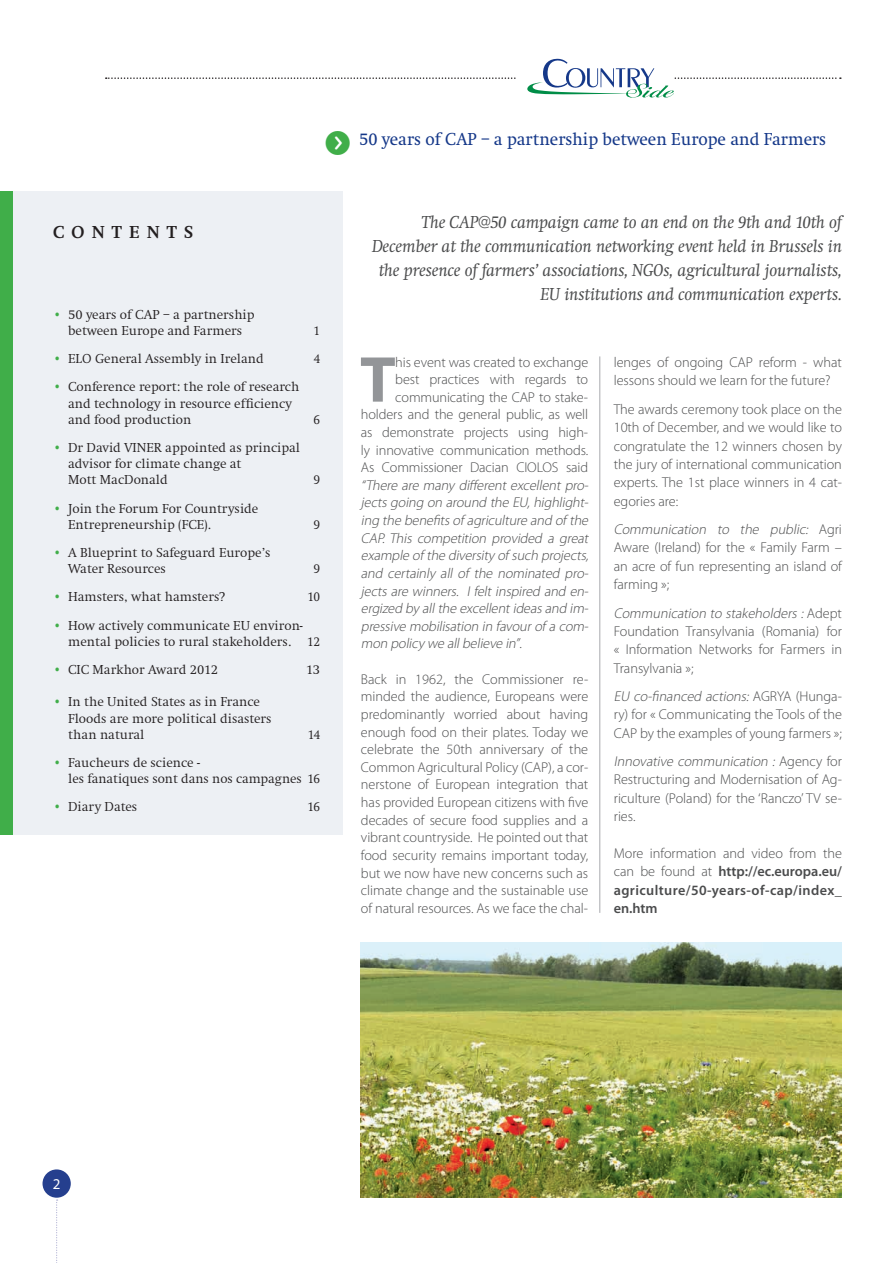
<style>
.page{position:relative;width:893px;height:1263px;background:#fff}
.page>*{position:absolute;margin:0;border:0;box-sizing:border-box;transform-origin:0 0}
.t1{font:700 65.4px "Myriad Pro";color:#939598}
.t2{font:30px "Button Bonus Circle Negative";color:#40ae49}
.t3{font:italic 18px/24px "Swift";letter-spacing:-.005em;color:#4b4c4d;text-align:right}
.t4{font:18px "Swift";color:#153889;scale:.96 1}
.t5{font:700 18px "Swift";letter-spacing:.4em;color:#231f20}
.t6{font:15px "Myriad Pro";color:#fff}
.t7{font:300 14.25px/18.3px "Myriad Pro";color:#4b4c4d;text-align:justify}
.t8{font:italic 300 14.25px/17.7px "Myriad Pro";letter-spacing:-.01em;color:#4b4c4d;text-align:justify}
.t9{font:600 14.25px/18.3px "Myriad Pro";letter-spacing:.03em;color:#4b4c4d;text-align:justify}
.t10{font:300 13.5px/16.2px "Swift";color:#231f20}
.t11{font:300 13.5px "Swift";color:#231f20;scale:.92 1}
.s1{color:#40ae49}
.s2{font-style:normal}
.s3{font-style:italic}
.s4{font-weight:300}
</style>
<div class="page">
<div style="left:43px;top:1169px;width:28px;height:29px;background:#253f8e;border-radius:50%"></div>
<svg style="left:56px;top:1199px;width:2px;height:64px"></svg>
<hr style="left:599px;top:356px;width:1px;height:557px;background:#a8a9ad">
<div style="left:0;top:191px;width:343px;height:643px;background:#edf0f4"></div>
<div style="left:0;top:191px;width:13px;height:643px;background:#40ae49"></div>
<svg style="left:106px;top:59px;width:735px;height:39px"></svg>
<img style="left:361px;top:942px;width:480px;height:256px">
<h2 class="t2" style="left:323px;top:130px;width:31px">f</h2>
<p class="t4" style="left:359px;top:130px;width:488px">50 years of CAP – a partnership between Europe and Farmers</p>
<p class="t5" style="left:53px;top:222px;width:142px">CONTENTS</p>
<p class="t10" style="left:53px;top:306px;width:203px;text-align:center"><span class="s1">•</span> 50 years of CAP – a partnership between Europe and Farmers</p>
<p class="t11" style="left:313px;top:323px;width:9px">1</p>
<p class="t10" style="left:53px;top:351px;width:212px"><span class="s1">•</span> ELO General Assembly in Ireland</p>
<p class="t11" style="left:313px;top:351px;width:9px">4</p>
<p class="t10" style="left:68px;top:379px;width:233px;text-indent:-15px"><span class="s1">•</span> Conference report: the role of research and technology in resource efficiency and food production</p>
<p class="t11" style="left:313px;top:412px;width:9px">6</p>
<p class="t10" style="left:68px;top:440px;width:234px;text-indent:-15px"><span class="s1">•</span> Dr David VINER appointed as principal advisor for climate change at<br>Mott MacDonald</p>
<p class="t10" style="left:68px;top:500px;width:192px;text-indent:-15px"><span class="s1">•</span> Join the Forum For Countryside<br>Entrepreneurship (FCE).</p>
<p class="t10" style="left:68px;top:545px;width:204px;text-indent:-15px"><span class="s1">•</span> A Blueprint to Safeguard Europe’s<br>Water Resources</p>
<p class="t11" style="left:313px;top:473px;width:9px">9</p>
<p class="t11" style="left:313px;top:517px;width:9px">9</p>
<p class="t11" style="left:313px;top:561px;width:9px">9</p>
<p class="t10" style="left:53px;top:589px;width:173px"><span class="s1">•</span> Hamsters, what hamsters?</p>
<p class="t11" style="left:307px;top:590px;width:15px">10</p>
<p class="t10" style="left:68px;top:617px;width:254px;text-indent:-15px"><span class="s1">•</span> How actively communicate EU environ&shy;mental policies to rural stakeholders. 12</p>
<p class="t10" style="left:53px;top:662px;width:167px"><span class="s1">•</span> CIC Markhor Award 2012</p>
<p class="t10" style="left:306px;top:662px;width:16px">13</p>
<p class="t10" style="left:68px;top:694px;width:205px;text-indent:-15px"><span class="s1">•</span> In the United States as in France<br>Floods are more political disasters than natural</p>
<p class="t11" style="left:308px;top:727px;width:15px">14</p>
<p class="t10" style="left:68px;top:755px;width:253px;text-indent:-15px"><span class="s1">•</span> Faucheurs de science -<br>les fanatiques sont dans nos campagnes 16</p>
<p class="t10" style="left:53px;top:799px;width:86px"><span class="s1">•</span> Diary Dates</p>
<p class="t11" style="left:308px;top:800px;width:15px">16</p>
<p class="t3" style="left:372px;top:210px;width:471px">The CAP@50 campaign came to an end on the 9th and 10th of December at the communication networking event held in Brussels in the presence of farmers’ associations, NGOs, agricultural journalists, EU institutions and communication experts.</p>
<p class="t7" style="left:361px;top:354px;width:229px;line-height:17.5px;text-align:right">his event was created to exchange<br>best practices with regards to communicating the CAP to stake&shy;holders and the general public, as well as demonstrate projects using high&shy;ly innovative communication methods.<br>As Commissioner Dacian CIOLOS said</p>
<p class="t8" style="left:361px;top:476px;width:232px">“There are many different excellent pro&shy;jectsgoing on around the EU,highlight&shy;ing the benefitsof agriculture and of the CAP. This competition provided a great example of the diversity of such projects, and certainly all of the nominated pro&shy;jects are winners. I felt inspired and en&shy;ergized by allthe excellentideasand im&shy;pressive mobilisation in favourof a com&shy;mon policy we allbelieve in”<span class="s2">.</span></p>
<p class="t7" style="left:361px;top:670px;width:229px;line-height:17.7px">Back in 1962, the Commissioner re&shy;minded the audience, Europeans were predominantly worried about having enough food on their plates. Today we celebrate the 50th anniversary of the Common Agricultural Policy (CAP), a cor&shy;nerstone of European integration that has provided European citizens with five decades of secure food supplies and a vibrant countryside. He pointed out that food security remains important today, but we now have new concerns such as climate change and the sustainable use of natural resources. As we face the chal-</p>
<h1 class="t1" style="left:360px;top:343px;width:37px">T</h1>
<p class="t7" style="left:614px;top:353px;width:230px">lenges of ongoing CAP reform - what lessons should we learn for the future?</p>
<p class="t7" style="left:614px;top:400px;width:230px">The awards ceremony took place on the 10th of December, and we would like to congratulate the 12 winners chosen by the jury of international communication experts. The 1st place winners in 4 cat&shy;egories are:</p>
<p class="t7" style="left:614px;top:520px;width:230px"><span class="s3">Communication to the public:</span> A g r i Aware (Ireland) for the « Family Farm – an acre of fun representing an island of farming »;</p>
<p class="t7" style="left:614px;top:604px;width:230px"><span class="s3">Communication to stakeholders :</span> A d e p t Foundation Transylvania (Romania) for « Information Networks for Farmers in Transylvania »;</p>
<p class="t7" style="left:614px;top:687px;width:230px"><span class="s3">EU co-financed actions:</span> AG RYA ( H u n g a - ry) for « Communicating the Tools of the CAP by the examples of young farmers »;</p>
<p class="t7" style="left:614px;top:752px;width:230px"><span class="s3">Innovative communication :</span> Ag e n c y fo r Restructuring and Modernisation of Ag&shy;riculture (Poland) for the ‘Ranczo’ TV se&shy;ries.</p>
<p class="t9" style="left:614px;top:844px;width:230px"><span class="s4">More information and video from the can be found at</span> http://ec.europa.eu/ agriculture/50-years-of-cap/index_ en.htm</p>
<p class="t6" style="left:53px;top:1175px;width:9px">2</p>
</div>
